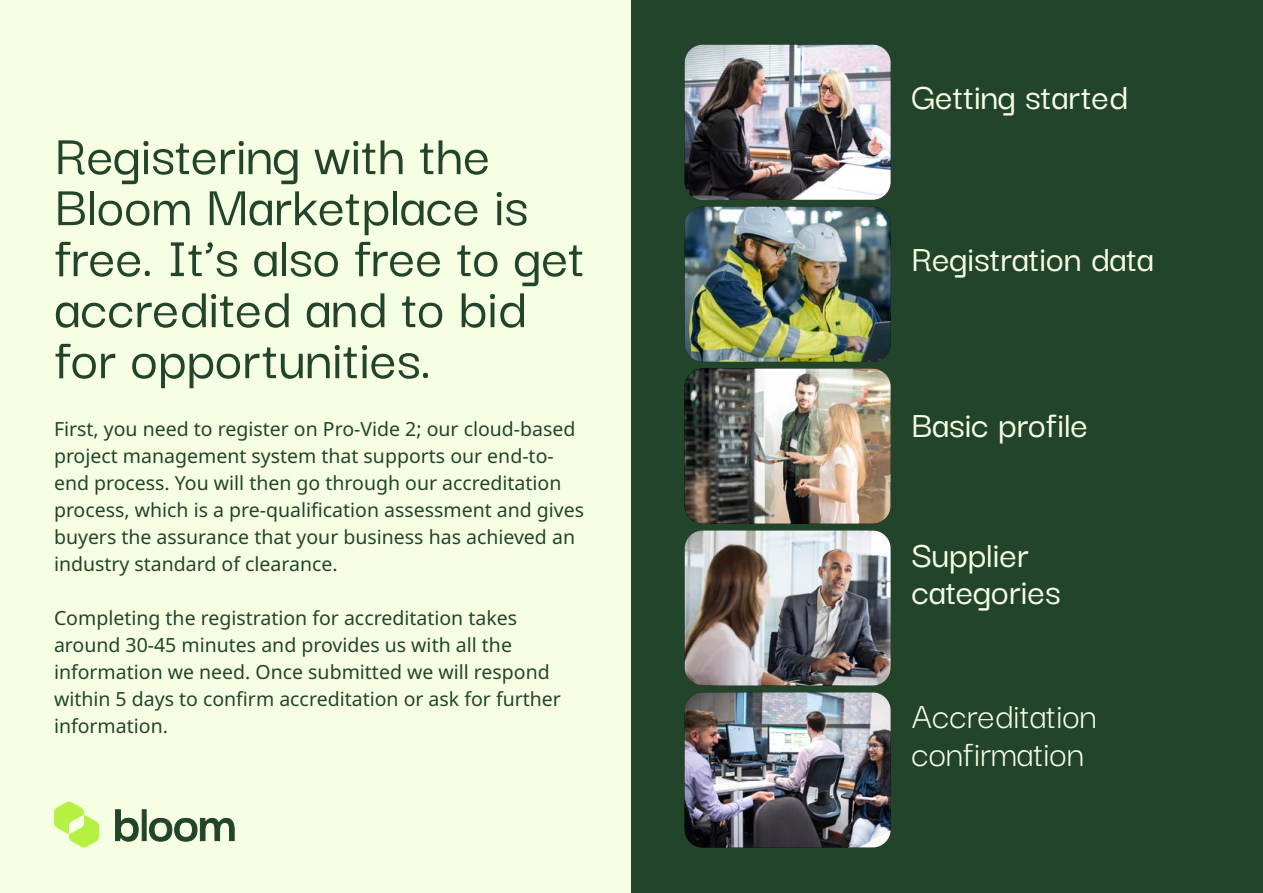
<style>
.page{position:relative;width:1263px;height:893px;background:#fff}
.page>*{position:absolute;margin:0;border:0;box-sizing:border-box;transform-origin:0 0}
.t1{font:500 60px/51px "Darker Grotesque";color:#22442b}
.t2{font:500 39px/37.5px "Darker Grotesque";color:#f7ffe3}
.t3{font:39px/37.5px "Darker Grotesque";color:#f7ffe3}
.t4{font:19.5px/27px "Noto Sans";color:#22442b}
</style>
<div class="page">
<div style="left:0;top:0;width:631px;height:893px;background:#f7ffe3"></div>
<div style="left:631px;top:0;width:632px;height:893px;background:#22442b"></div>
<img style="left:685px;top:207px;width:206px;height:155px">
<img style="left:685px;top:692px;width:206px;height:155px">
<img style="left:685px;top:45px;width:206px;height:155px">
<img style="left:685px;top:530px;width:206px;height:156px">
<img style="left:685px;top:369px;width:206px;height:155px">
<svg style="left:115px;top:809px;width:24px;height:33px"></svg>
<svg style="left:142px;top:809px;width:5px;height:32px"></svg>
<svg style="left:149px;top:817px;width:86px;height:25px"></svg>
<svg style="left:54px;top:801px;width:45px;height:47px"></svg>
<h1 class="t1" style="left:55px;top:129px;width:532px">Registering with the<br>Bloom Marketplace is free. It’s also free to get accredited and to bid for opportunities.</h1>
<p class="t4" style="left:54px;top:415px;width:532px">First, you need to register on Pro-Vide 2; our cloud-based project management system that supports our end-to&shy;end process. You will then go through our accreditation process, which is a pre-qualification assessment and gives buyers the assurance that your business has achieved an industry standard of clearance.</p>
<p class="t4" style="left:54px;top:605px;width:508px">Completing the registration for accreditation takes around 30-45 minutes and provides us with all the information we need. Once submitted we will respond within 5 days to confirm accreditation or ask for further information.</p>
<h2 class="t2" style="left:911px;top:78px;width:218px">Getting started</h2>
<h2 class="t2" style="left:911px;top:239px;width:244px">Registration data</h2>
<h2 class="t2" style="left:911px;top:405px;width:178px">Basic profile</h2>
<h2 class="t2" style="left:911px;top:535px;width:151px">Supplier categories</h2>
<h2 class="t3" style="left:911px;top:697px;width:187px">Accreditation confirmation</h2>
</div>
